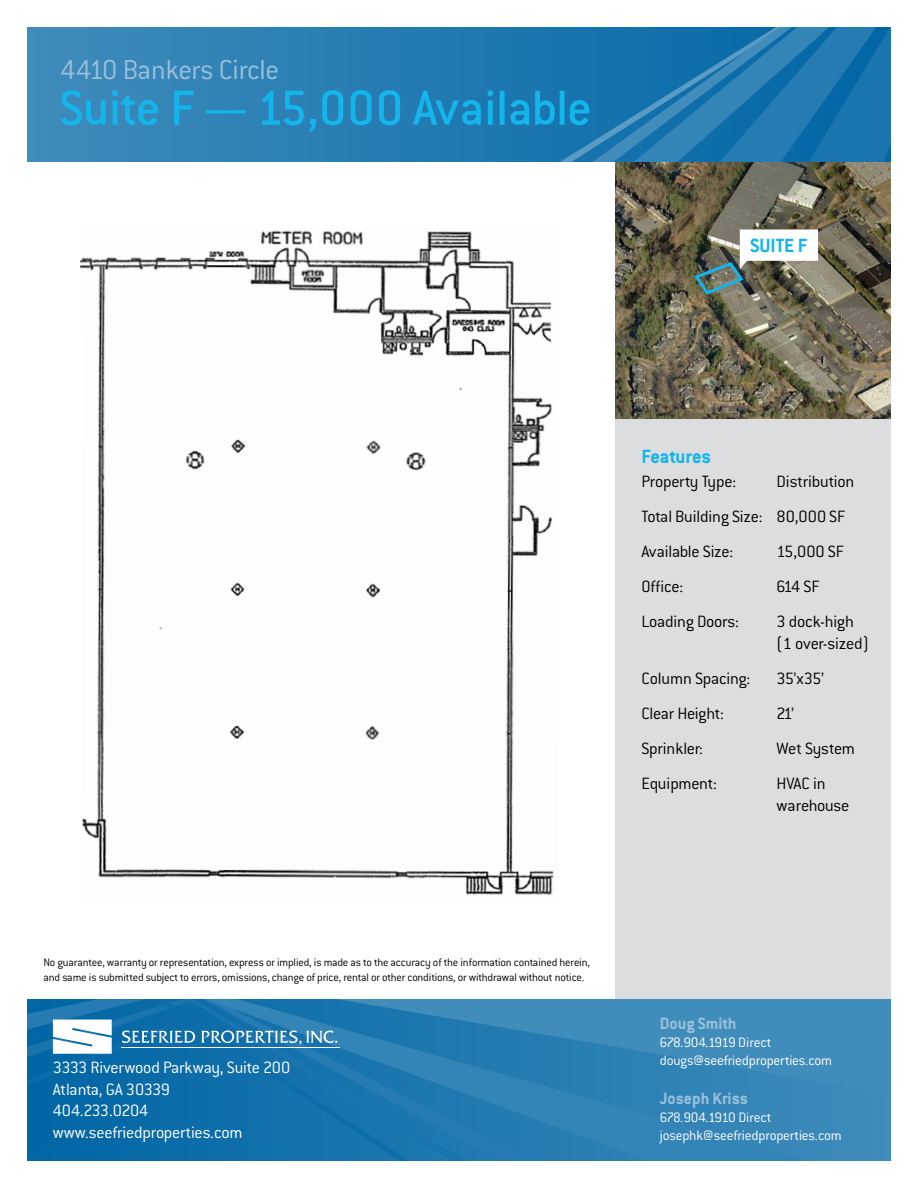
<style>
.page{position:relative;width:918px;height:1188px;background:#fff}
.page>*{position:absolute;margin:0;border:0;box-sizing:border-box;transform-origin:0 0}
.t1{font:500 54px "Conduit ITC";letter-spacing:-.01em;color:#13b5ea}
.t2{font:300 30px "Conduit ITC";letter-spacing:-.015em;color:#99c1db}
.t3{font:700 21px "Conduit ITC";color:#13b5ea}
.Bulleted_List{font:300 18px/21.6px "Conduit ITC";letter-spacing:-.015em;color:#000}
.t4{font:300 18px "Conduit ITC";letter-spacing:-.015em;color:#fff}
.t5{font:700 18px "Conduit ITC";color:#99c1db}
.t6{font:300 15px "Conduit ITC";letter-spacing:-.015em;color:#fff}
.t7{font:300 12px/14.4px "Conduit ITC";letter-spacing:-.015em;color:#000}
</style>
<div class="page">
<div style="left:615px;top:79px;width:276px;height:1041px;background:#dcddde"></div>
<img style="left:615px;top:162px;width:276px;height:256px">
<svg style="left:27px;top:27px;width:533px;height:135px;background:#2c7fb4"></svg>
<svg style="left:560px;top:27px;width:331px;height:135px;background:#1c76ae"></svg>
<div style="left:27px;top:999px;width:864px;height:162px;background:linear-gradient(to bottom,#428dbb,#3786b8)"></div>
<svg style="left:410px;top:1094px;width:299px;height:67px;background:#2a7eb3"></svg>
<svg style="left:410px;top:1012px;width:299px;height:82px;background:#3082b5"></svg>
<svg style="left:27px;top:999px;width:383px;height:162px;background:#1c76ae"></svg>
<hr style="left:121px;top:1047px;width:219px;height:1px;background:#fff">
<img style="left:80px;top:230px;width:474px;height:665px">
<img style="left:692px;top:230px;width:126px;height:67px">
<p class="t2" style="left:60px;top:53px;width:220px">4410 Bankers Circle</p>
<p class="t1" style="left:59px;top:78px;width:534px">Suite F — 15,000 Available</p>
<p class="t3" style="left:750px;top:233px;width:59px">SUITE F</p>
<p class="t3" style="left:642px;top:444px;width:71px">Features</p>
<p class="Bulleted_List" style="left:642px;top:470px;width:96px">Property Type:</p>
<p class="Bulleted_List" style="left:777px;top:470px;width:79px">Distribution</p>
<p class="Bulleted_List" style="left:642px;top:506px;width:205px">Total Building Size: 80,000 SF</p>
<p class="Bulleted_List" style="left:642px;top:541px;width:93px">Available Size:</p>
<p class="Bulleted_List" style="left:777px;top:541px;width:69px">15,000 SF</p>
<p class="Bulleted_List" style="left:642px;top:576px;width:43px">Office:</p>
<p class="Bulleted_List" style="left:777px;top:576px;width:45px">614 SF</p>
<p class="Bulleted_List" style="left:642px;top:611px;width:99px">Loading Doors:</p>
<p class="Bulleted_List" style="left:777px;top:611px;width:94px">3 dock-high (1 over-sized)</p>
<p class="Bulleted_List" style="left:642px;top:668px;width:110px">Column Spacing:</p>
<p class="Bulleted_List" style="left:777px;top:668px;width:49px">35’x35’</p>
<p class="Bulleted_List" style="left:642px;top:703px;width:84px">Clear Height:</p>
<p class="Bulleted_List" style="left:777px;top:703px;width:19px">21’</p>
<p class="Bulleted_List" style="left:642px;top:738px;width:63px">Sprinkler:</p>
<p class="Bulleted_List" style="left:777px;top:738px;width:80px">Wet System</p>
<p class="Bulleted_List" style="left:642px;top:773px;width:77px">Equipment:</p>
<p class="Bulleted_List" style="left:777px;top:773px;width:75px">HVAC in warehouse</p>
<p class="t7" style="left:44px;top:955px;width:548px">No guarantee, warranty or representation, express or implied, is made as to the accuracy of the information contained herein, and same is submitted subject to errors, omissions, change of price, rental or other conditions, or withdrawal without notice.</p>
<p class="t4" style="left:53px;top:1058px;width:239px">3333 Riverwood Parkway, Suite 200</p>
<p class="t4" style="left:53px;top:1079px;width:118px">Atlanta, GA 30339</p>
<p class="t4" style="left:53px;top:1101px;width:97px">404.233.0204</p>
<p class="t4" style="left:53px;top:1122px;width:191px">www.seefriedproperties.com</p>
<p class="t5" style="left:660px;top:1013px;width:78px">Doug Smith</p>
<p class="t6" style="left:660px;top:1034px;width:113px">678.904.1919 Direct</p>
<p class="t6" style="left:660px;top:1052px;width:174px">dougs@seefriedproperties.com</p>
<p class="t5" style="left:660px;top:1088px;width:90px">Joseph Kriss</p>
<p class="t6" style="left:660px;top:1109px;width:113px">678.904.1910 Direct</p>
<p class="t6" style="left:660px;top:1127px;width:184px">josephk@seefriedproperties.com</p>
</div>
